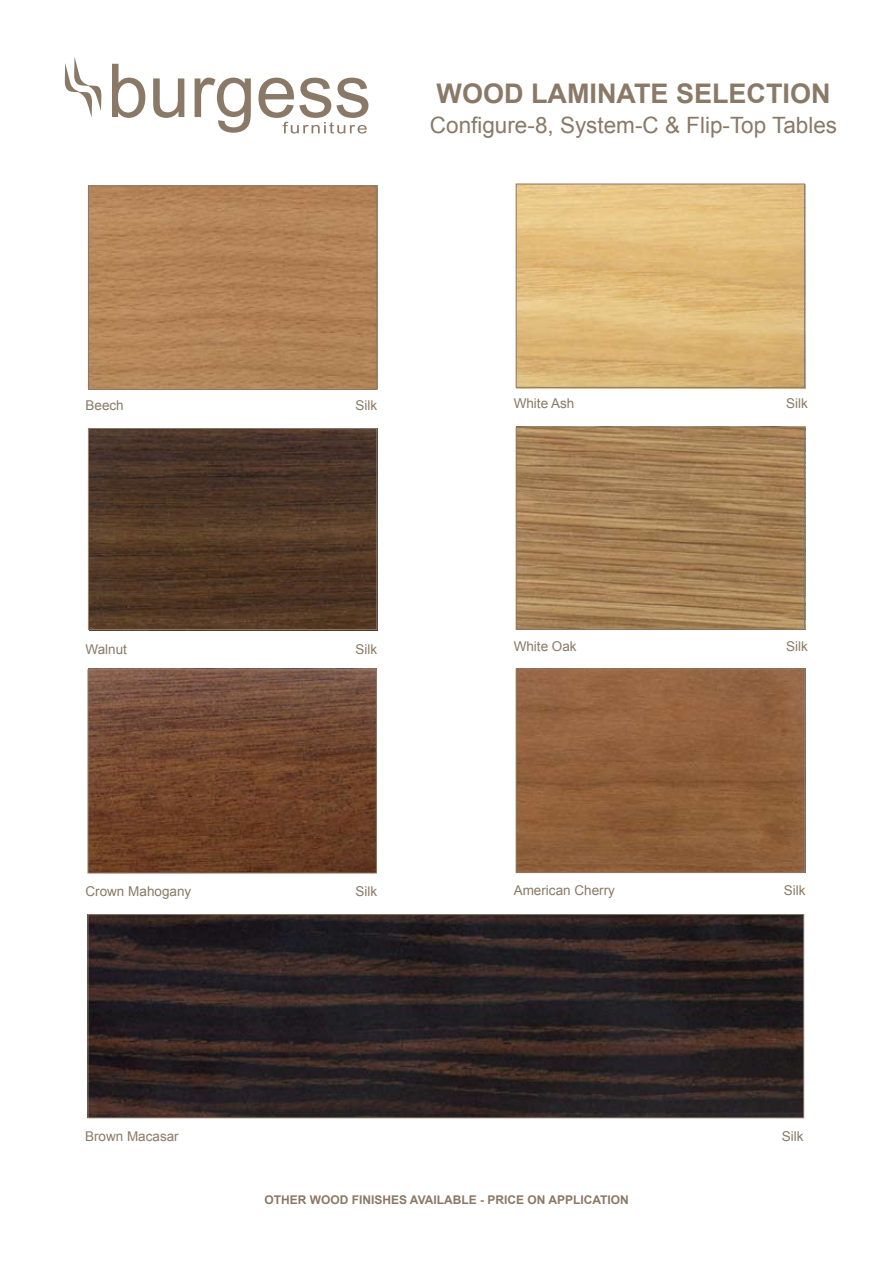
<style>
.page{position:relative;width:893px;height:1263px;background:#fff}
.page>*{position:absolute;margin:0;border:0;box-sizing:border-box;transform-origin:0 0}
.t1{font:700 27px "Arial";color:#8a7966}
.t2{font:22.5px "Arial";color:#8a7966}
.t3{font:13.5px "Arial";color:#8a7966}
.t4{font:700 12px "Arial";color:#8a7966}
</style>
<div class="page">
<img style="left:90px;top:916px;width:712px;height:200px">
<div style="left:88px;top:914px;width:716px;height:204px;border:1px solid #8a7966"></div>
<img style="left:89px;top:185px;width:288px;height:203px">
<img style="left:89px;top:430px;width:288px;height:201px">
<img style="left:518px;top:186px;width:285px;height:200px">
<img style="left:516px;top:426px;width:289px;height:202px">
<img style="left:518px;top:671px;width:285px;height:200px">
<img style="left:90px;top:671px;width:285px;height:200px">
<svg style="left:112px;top:64px;width:33px;height:54px"></svg>
<svg style="left:153px;top:78px;width:31px;height:40px"></svg>
<svg style="left:195px;top:78px;width:56px;height:55px"></svg>
<svg style="left:258px;top:78px;width:110px;height:56px"></svg>
<svg style="left:65px;top:57px;width:36px;height:61px"></svg>
<div style="left:88px;top:186px;width:289px;height:204px;border:1px solid #8a7966"></div>
<div style="left:88px;top:428px;width:289px;height:202px;border:1px solid #8a7966"></div>
<div style="left:516px;top:184px;width:289px;height:204px;border:1px solid #8a7966"></div>
<div style="left:516px;top:427px;width:289px;height:203px;border:1px solid #8a7966"></div>
<div style="left:516px;top:669px;width:289px;height:204px;border:1px solid #8a7966"></div>
<div style="left:88px;top:669px;width:289px;height:204px;border:1px solid #8a7966"></div>
<h1 class="t1" style="left:437px;top:75px;width:395px">WOOD LAMINATE SELECTION</h1>
<h2 class="t2" style="left:430px;top:110px;width:409px">Configure-8, System-C &amp; Flip-Top Tables</h2>
<p class="t3" style="left:86px;top:396px;width:40px">Beech</p>
<p class="t3" style="left:356px;top:396px;width:23px">Silk</p>
<p class="t3" style="left:514px;top:394px;width:62px">White Ash</p>
<p class="t3" style="left:786px;top:394px;width:23px">Silk</p>
<p class="t3" style="left:86px;top:641px;width:43px">Walnut</p>
<p class="t3" style="left:356px;top:641px;width:23px">Silk</p>
<p class="t3" style="left:514px;top:637px;width:65px">White Oak</p>
<p class="t3" style="left:786px;top:637px;width:23px">Silk</p>
<p class="t3" style="left:85px;top:882px;width:107px">Crown Mahogany</p>
<p class="t3" style="left:355px;top:882px;width:23px">Silk</p>
<p class="t3" style="left:514px;top:881px;width:103px">American Cherry</p>
<p class="t3" style="left:784px;top:881px;width:23px">Silk</p>
<p class="t3" style="left:85px;top:1128px;width:95px">Brown Macasar</p>
<p class="t3" style="left:782px;top:1128px;width:23px">Silk</p>
<p class="t4" style="left:264px;top:1191px;width:67px">OTHER WOOD</p>
<p class="t4" style="left:352px;top:1191px;width:160px">FINISHES AVAI LABLE - PRICE</p>
<p class="t4" style="left:527px;top:1191px;width:61px">ON APPLICATION</p>
</div>
